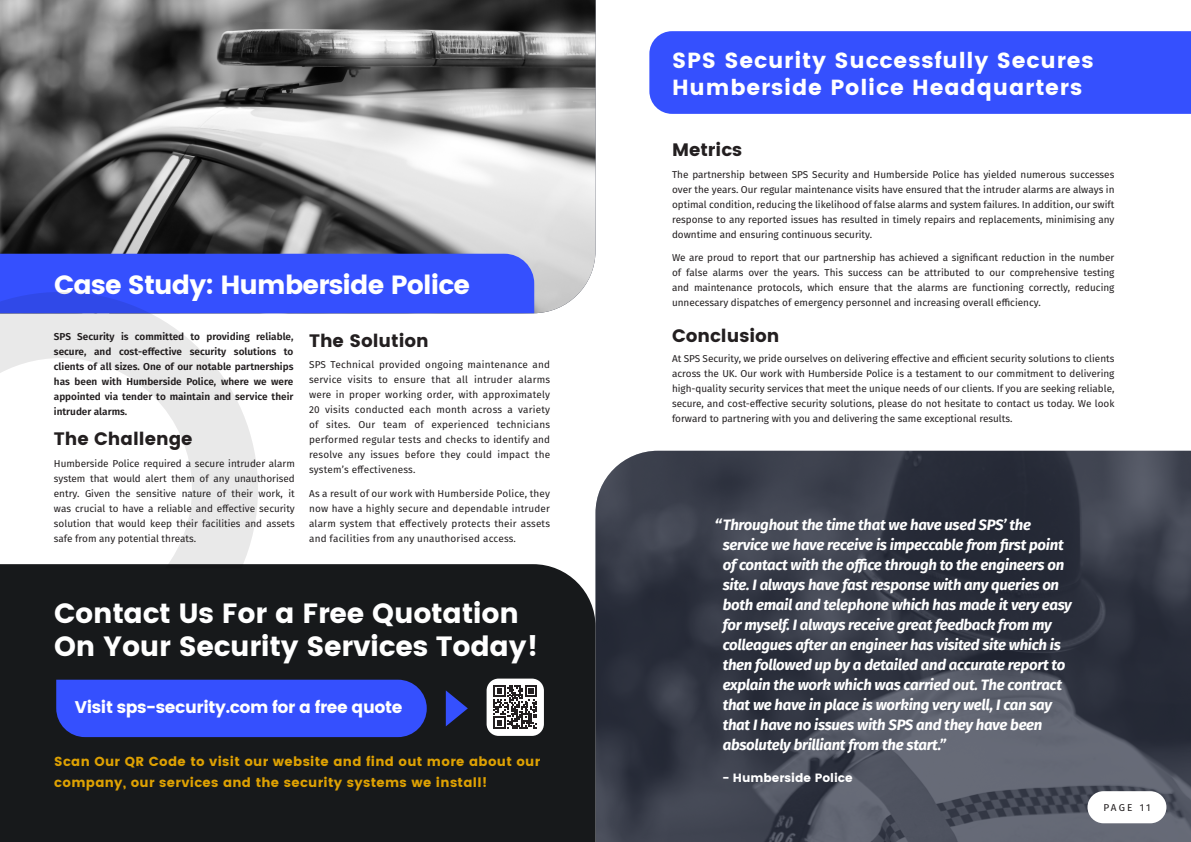
<style>
.page{position:relative;width:1191px;height:842px;background:#fff}
.page>*{position:absolute;margin:0;border:0;box-sizing:border-box;transform-origin:0 0}
.t1{font:700 27.8px "Poppins";letter-spacing:-.01em;color:#fff}
.Body_Text{font:700 26.3px "Poppins";letter-spacing:-.03em;color:#fff}
.Body_Text-2{font:700 21.8px/26.2px "Poppins";letter-spacing:.04em;color:#fff}
.t2{font:700 18px "Poppins";color:#231f20}
.Body_Text-3{font:700 16.9px "Poppins";letter-spacing:-.02em;color:#fff}
.t3{font:italic 700 15px/20px "Fira Sans";letter-spacing:-.02em;color:#fff}
.Body_Text-4{font:700 13.1px/21.4px "Poppins";letter-spacing:.025em;color:#dea102}
.t4{font:700 12px "Poppins";color:#fff}
.Body_Text-5{font:10px/15px "Fira Sans";color:#231f20;text-align:justify}
.Body_Text-6{font:600 10px/15px "Fira Sans";color:#231f20;text-align:justify}
.s1{font-size:16.3px}
</style>
<div class="page">
<img style="left:595px;top:451px;width:596px;height:391px">
<div style="left:0;top:564px;width:595px;height:278px;background:#17191b"></div>
<img style="left:0;top:0;width:595px;height:313px">
<div style="left:0;top:254px;width:534px;height:59px;background:#3550fe"></div>
<svg style="left:0;top:292px;width:258px;height:276px"></svg>
<div style="left:649px;top:31px;width:542px;height:83px;background:#3550fe"></div>
<div style="left:56px;top:680px;width:371px;height:57px;background:#3550fe"></div>
<svg style="left:446px;top:690px;width:22px;height:36px"></svg>
<div style="left:486px;top:679px;width:58px;height:57px;background:#fff;border-radius:12px"></div>
<svg style="left:493px;top:685px;width:44px;height:44px"></svg>
<div style="left:1087px;top:791px;width:79px;height:32px;background:#fff;border-radius:16px"></div>
<p class="Body_Text-2" style="left:672px;top:48px;width:423px">SPS Security Successfully Secures<br>Humberside Police Headquarters</p>
<p class="t2" style="left:672px;top:140px;width:72px">Metrics</p>
<p class="Body_Text-5" style="left:672px;top:166px;width:444px">The partnership between SPS Security and Humberside Police has yielded numerous successes over the years. Our regular maintenance visits have ensured that the intruder alarms are always in optimal condition, reducing the likelihood of false alarms and system failures. In addition, our swift response to any reported issues has resulted in timely repairs and replacements, minimising any downtime and ensuring continuous security.</p>
<p class="Body_Text-5" style="left:672px;top:250px;width:444px">We are proud to report that our partnership has achieved a significant reduction in the number of false alarms over the years. This success can be attributed to our comprehensive testing and maintenance protocols, which ensure that the alarms are functioning correctly, reducing unnecessary dispatches of emergency personnel and increasing overall efficiency.</p>
<p class="Body_Text" style="left:54px;top:270px;width:417px">Case Study: Humberside Police</p>
<p class="Body_Text-6" style="left:54px;top:329px;width:241px">SPS Security is committed to providing reliable, secure, and cost-effective security solutions to clients of all sizes. One of our notable partnerships has been with Humberside Police, where we were appointed via tender to maintain and service their intruder alarms.</p>
<p class="t2" style="left:309px;top:330px;width:121px">The Solution</p>
<p class="t2" style="left:672px;top:325px;width:109px">Conclusion</p>
<p class="Body_Text-5" style="left:672px;top:351px;width:444px">At SPS Security, we pride ourselves on delivering effective and efficient security solutions to clients across the UK. Our work with Humberside Police is a testament to our commitment to delivering high-quality security services that meet the unique needs of our clients. If you are seeking reliable, secure, and cost-effective security solutions, please do not hesitate to contact us today. We look forward to partnering with you and delivering the same exceptional results.</p>
<p class="Body_Text-5" style="left:309px;top:357px;width:242px">SPS Technical provided ongoing maintenance and service visits to ensure that all intruder alarms were in proper working order, with approximately 20 visits conducted each month across a variety of sites. Our team of experienced technicians performed regular tests and checks to identify and resolve any issues before they could impact the system’s effectiveness.</p>
<p class="Body_Text-5" style="left:309px;top:485px;width:242px">As a result of our work with Humberside Police, they now have a highly secure and dependable intruder alarm system that effectively protects their assets and facilities from any unauthorised access.</p>
<p class="t2" style="left:54px;top:428px;width:140px">The Challenge</p>
<p class="Body_Text-5" style="left:54px;top:455px;width:242px">Humberside Police required a secure intruder alarm system that would alert them of any unauthorised entry. Given the sensitive nature of their work, it was crucial to have a reliable and effective security solution that would keep their facilities and assets safe from any potential threats.</p>
<p class="t3" style="left:722px;top:514px;width:351px;text-indent:-8px"><span class="s1">“</span>Throughout the time that we have used SPS’ the service we have receive is impeccable from first point of contact with the office through to the engineers on site. I always have fast response with any queries on both email and telephone which has made it very easy for myself. I always receive great feedback from my colleagues after an engineer has visited site which is then followed up by a detailed and accurate report to explain the work which was carried out. The contract that we have in place is working very well, I can say that I have no issues with SPS and they have been absolutely brilliant from the start.”</p>
<p class="t4" style="left:722px;top:770px;width:132px">- Humberside Police</p>
<p class="t1" style="left:54px;top:597px;width:466px">Contact Us For a Free Quotation</p>
<p class="t1" style="left:54px;top:630px;width:485px">On Your Security Services Today!</p>
<p class="Body_Text-3" style="left:75px;top:698px;width:329px">Visit sps-security.com for a free quote</p>
<p class="Body_Text-4" style="left:54px;top:750px;width:487px">Scan Our QR Code to visit our website and find out more about our company, our services and the security systems we install!</p>
<p class="Body_Text-5" style="left:1103px;top:800px;width:49px">PAGE 11</p>
</div>
